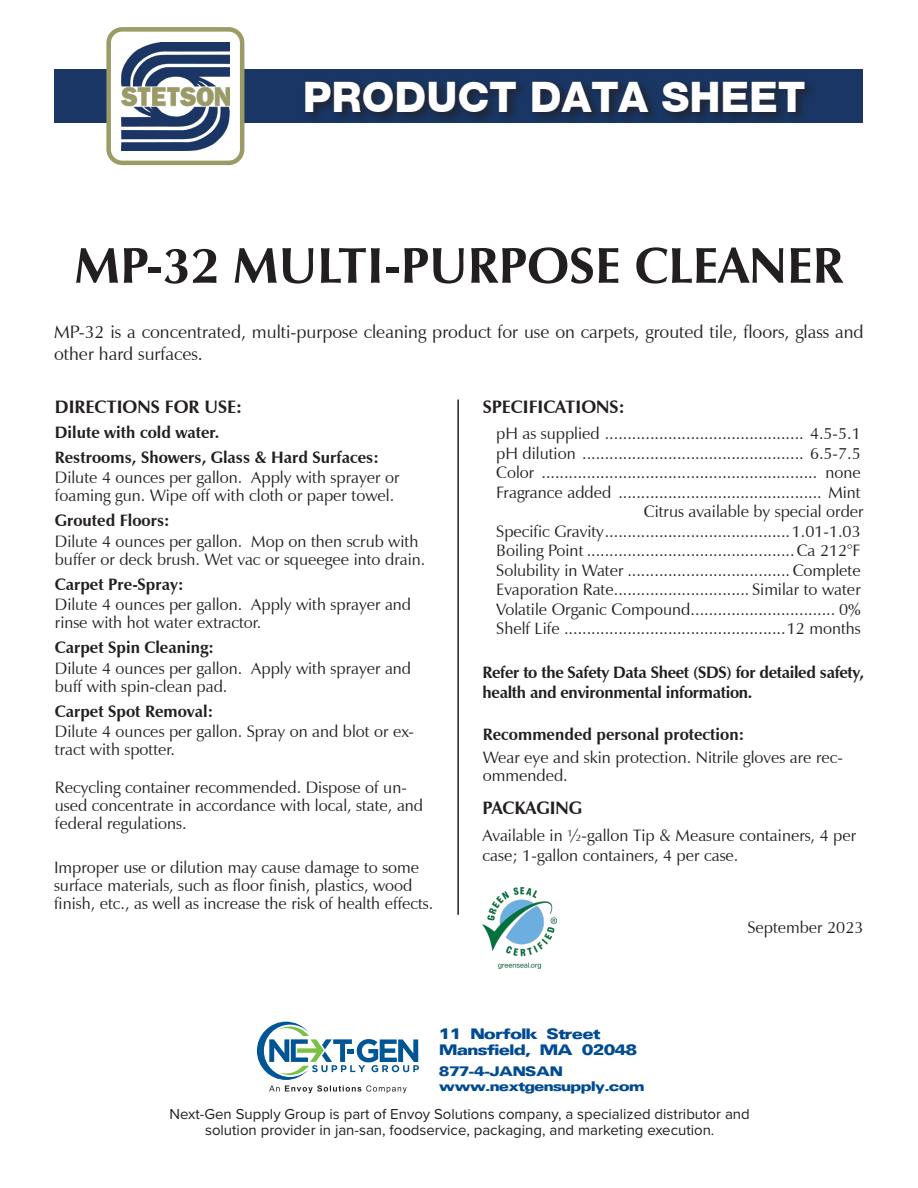
<style>
.page{position:relative;width:918px;height:1188px;background:#fff}
.page>*{position:absolute;margin:0;border:0;box-sizing:border-box;transform-origin:0 0}
.t1{font:700 51px "Zapf Humanist 601 BT";color:#231f20}
.t2{font:800 42px "Context Reprise Black S Si";color:#fff}
.t3{font:18px/21.6px "Zapf Humanist 601 BT";color:#231f20}
.t4{font:700 18px "Zapf Humanist 601 BT";color:#231f20}
.t5{font:16.5px/18px "Zapf Humanist 601 BT";color:#231f20}
.t6{font:700 16.5px "Zapf Humanist 601 BT";color:#231f20}
.t7{font:700 16.5px/19.8px "Zapf Humanist 601 BT";letter-spacing:-.02em;color:#231f20}
.t8{font:900 16.5px "Universal";color:#014b92}
.t9{font:15px/16.5px "Proxima Nova";color:#231f20;text-align:center}
.t10{font:900 15px "Universal";color:#014b92}
</style>
<div class="page">
<div style="left:55px;top:69px;width:808px;height:54px;background:#193664"></div>
<div style="left:303px;top:78px;width:514px;height:46px;background:#231f20;opacity:.75"></div>
<svg style="left:257px;top:1022px;width:162px;height:71px"></svg>
<hr style="left:457px;top:400px;width:2px;height:515px;background:#231f20">
<div style="left:109px;top:29px;width:133px;height:134px;background:#fff;border-radius:14px"></div>
<div style="left:106px;top:27px;width:138px;height:138px;border:4px solid #9a9b65;border-radius:14px"></div>
<img style="left:122px;top:42px;width:108px;height:108px">
<img style="left:482px;top:888px;width:75px;height:81px">
<p class="t2" style="left:303px;top:71px;width:504px">PRODUCT DATA SHEET</p>
<p class="t1" style="left:74px;top:234px;width:771px">MP-32 MULTI-PURPOSE CLEANER</p>
<p class="t3" style="left:54px;top:321px;width:811px">MP-32 is a concentrated, multi-purpose cleaning product for use on carpets, grouted tile, floors, glass and other hard surfaces.</p>
<p class="t4" style="left:55px;top:396px;width:189px">DIRECTIONS FOR USE:</p>
<p class="t6" style="left:55px;top:422px;width:166px">Dilute with cold water.</p>
<p class="t6" style="left:55px;top:447px;width:325px">Restrooms, Showers, Glass &amp; Hard Surfaces:</p>
<p class="t5" style="left:55px;top:469px;width:346px">Dilute 4 ounces per gallon. Apply with sprayer or foaming gun. Wipe off with cloth or paper towel.</p>
<p class="t6" style="left:55px;top:510px;width:116px">Grouted Floors:</p>
<p class="t5" style="left:55px;top:532px;width:372px">Dilute 4 ounces per gallon. Mop on then scrub with buffer or deck brush. Wet vac or squeegee into drain.</p>
<p class="t6" style="left:55px;top:574px;width:130px">Carpet Pre-Spray:</p>
<p class="t5" style="left:55px;top:596px;width:358px">Dilute 4 ounces per gallon. Apply with sprayer and rinse with hot water extractor.</p>
<p class="t6" style="left:55px;top:637px;width:161px">Carpet Spin Cleaning:</p>
<p class="t5" style="left:55px;top:659px;width:358px">Dilute 4 ounces per gallon. Apply with sprayer and buff with spin-clean pad.</p>
<p class="t6" style="left:55px;top:701px;width:160px">Carpet Spot Removal:</p>
<p class="t5" style="left:55px;top:723px;width:361px">Dilute 4 ounces per gallon. Spray on and blot or ex&shy;tract with spotter.</p>
<p class="t5" style="left:55px;top:778px;width:370px">Recycling container recommended. Dispose of un&shy;used concentrate in accordance with local, state, and federal regulations.</p>
<p class="t5" style="left:54px;top:859px;width:381px">Improper use or dilution may cause damage to some surface materials, such as floor finish, plastics, wood finish, etc., as well as increase the risk of health effects.</p>
<p class="t4" style="left:483px;top:396px;width:143px">SPECIFICATIONS:</p>
<p class="t5" style="left:496px;top:425px;width:366px">pH as supplied ............................................ 4.5-5.1</p>
<p class="t5" style="left:496px;top:444px;width:366px">pH dilution ................................................. 6.5-7.5</p>
<p class="t5" style="left:496px;top:464px;width:366px">Color ............................................................. none</p>
<p class="t5" style="left:496px;top:483px;width:366px">Fragrance added ............................................. Mint</p>
<p class="t5" style="left:644px;top:503px;width:221px">Citrus available by special order</p>
<p class="t5" style="left:496px;top:522px;width:366px">Specific Gravity.........................................1.01-1.03</p>
<p class="t5" style="left:496px;top:542px;width:366px">Boiling Point ..............................................Ca 212°F</p>
<p class="t5" style="left:496px;top:561px;width:366px">Solubility in Water .................................... Complete</p>
<p class="t5" style="left:496px;top:581px;width:366px">Evaporation Rate.............................. Similar to water</p>
<p class="t5" style="left:496px;top:600px;width:366px">Volatile Organic Compound................................ 0%</p>
<p class="t5" style="left:496px;top:620px;width:366px">Shelf Life .................................................12 months</p>
<p class="t7" style="left:483px;top:662px;width:383px">Refer to the Safety Data Sheet (SDS) for detailed safety, health and environmental information.</p>
<p class="t6" style="left:483px;top:724px;width:263px">Recommended personal protection:</p>
<p class="t5" style="left:483px;top:748px;width:362px">Wear eye and skin protection. Nitrile gloves are rec&shy;ommended.</p>
<p class="t4" style="left:483px;top:797px;width:101px">PACKAGING</p>
<p class="t5" style="left:483px;top:825px;width:375px;line-height:19.8px">Available in ½-gallon Tip &amp; Measure containers, 4 per case; 1-gallon containers, 4 per case.</p>
<p class="t5" style="left:747px;top:919px;width:117px">September 2023</p>
<p class="t8" style="left:440px;top:1024px;width:162px">11 Norfolk Street</p>
<p class="t8" style="left:440px;top:1041px;width:199px">Mansfield, MA 02048</p>
<p class="t10" style="left:439px;top:1063px;width:125px">877-4-JANSAN</p>
<p class="t10" style="left:439px;top:1078px;width:207px">www.nextgensupply.com</p>
<p class="t9" style="left:170px;top:1105px;width:582px">Next-Gen Supply Group is part of Envoy Solutions company, a specialized distributor and solution provider in jan-san, foodservice, packaging, and marketing execution.</p>
</div>
